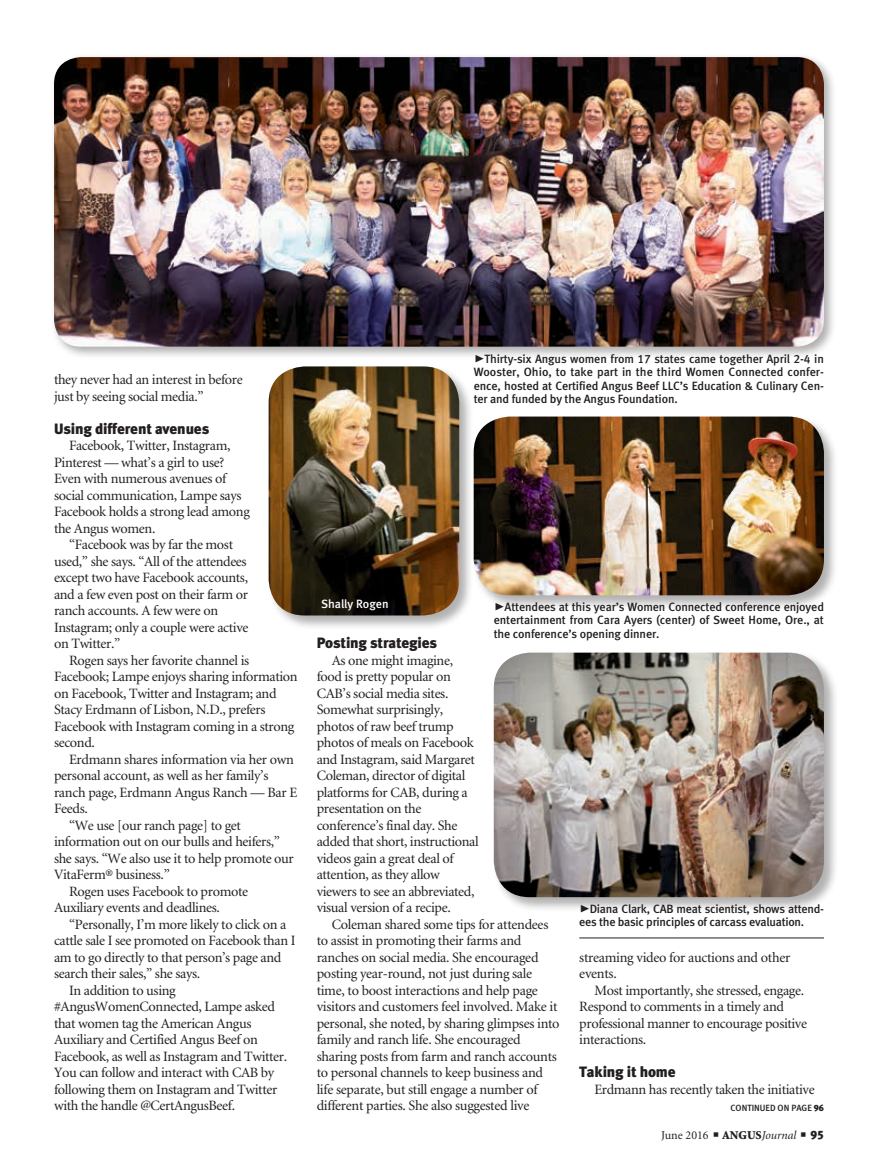
<style>
.page{position:relative;width:878px;height:1168px;background:#fff}
.page>*{position:absolute;margin:0;border:0;box-sizing:border-box;transform-origin:0 0}
.subhead{font:15px "Meta Black LF";letter-spacing:-.01em;color:#231f20}
.body_text{font:14.25px/16.5px "Minion";letter-spacing:-.025em;color:#231f20}
.cutlines{font:12px/13.5px "Meta Medium LF";letter-spacing:-.01em;color:#231f20;text-align:justify}
.t1{font:12px "Minion";color:#231f20}
.cutlines-2{font:12px "Meta Medium LF";color:#fff}
.t2{font:9px "Meta Medium LF";color:#231f20}
.s1{font-family:"Meta Black Caps Expert";font-size:21px}
.s2{font-family:"Meta Black LF"}
.s3{font-weight:900}
.s4{font-style:italic}
</style>
<div class="page">
<div style="left:50px;top:53px;width:786px;height:306px;background:#231f20;opacity:.36"></div>
<img style="left:54px;top:57px;width:770px;height:290px">
<div style="left:491px;top:650px;width:347px;height:262px;background:#231f20;opacity:.35"></div>
<img style="left:494px;top:652px;width:330px;height:245px">
<div style="left:266px;top:364px;width:208px;height:266px;background:#231f20;opacity:.35"></div>
<img style="left:268px;top:366px;width:191px;height:249px">
<div style="left:471px;top:414px;width:367px;height:196px;background:#231f20;opacity:.35"></div>
<img style="left:473px;top:416px;width:351px;height:179px">
<hr style="left:579px;top:938px;width:245px;height:1px;background:#231f20">
<p class="body_text" style="left:54px;top:372px;width:190px">they never had an interest in before just by seeing social media.”</p>
<p class="subhead" style="left:54px;top:419px;width:157px">Using different avenues</p>
<p class="body_text" style="left:54px;top:438px;width:197px;text-indent:15px">Facebook, Twitter, Instagram,<br>Pinterest — what’s a girl to use?<br>Even with numerous avenues of social communication, Lampe says<br>Facebook holds a strong lead among the Angus women.</p>
<p class="body_text" style="left:54px;top:537px;width:196px;text-indent:15px">“Facebook was by far the most used,” she says. “All of the attendees except two have Facebook accounts, and a few even post on their farm or ranch accounts. A few were on<br>Instagram; only a couple were active on Twitter.”</p>
<p class="body_text" style="left:54px;top:652px;width:245px;text-indent:15px">Rogen says her favorite channel is Facebook; Lampe enjoys sharing information on Facebook, Twitter and Instagram; and Stacy Erdmann of Lisbon, N.D., prefers Facebook with Instagram coming in a strong second.</p>
<p class="body_text" style="left:54px;top:751px;width:245px;text-indent:15px">Erdmann shares information via her own personal account, as well as her family’s ranch page, Erdmann Angus Ranch — Bar E<br>Feeds.</p>
<p class="body_text" style="left:54px;top:817px;width:241px;text-indent:15px">“We use [our ranch page] to get information out on our bulls and heifers,” she says. “We also use it to help promote our VitaFerm® business.”</p>
<p class="body_text" style="left:54px;top:883px;width:195px;text-indent:15px">Rogen uses Facebook to promote<br>Auxiliary events and deadlines.</p>
<p class="body_text" style="left:54px;top:916px;width:243px;text-indent:15px">“Personally, I’m more likely to click on a cattle sale I see promoted on Facebook than I am to go directly to that person’s page and search their sales,” she says.</p>
<p class="body_text" style="left:54px;top:982px;width:235px;text-indent:15px">In addition to using #AngusWomenConnected, Lampe asked that women tag the American Angus Auxiliary and Certified Angus Beef on Facebook, as well as Instagram and Twitter.<br>You can follow and interact with CAB by following them on Instagram and Twitter with the handle @CertAngusBeef.</p>
<p class="cutlines" style="left:473px;top:352px;width:352px"><span class="s1">@</span>Thirty-six Angus women from 17 states came together April 2-4 in Wooster, Ohio, to take part in the third Women Connected confer&shy;ence, hosted at Certified Angus Beef LLC’s Education &amp; Culinary Cen&shy;ter and funded by the Angus Foundation.</p>
<p class="cutlines-2" style="left:321px;top:596px;width:69px">Shally Rogen</p>
<p class="cutlines" style="left:494px;top:600px;width:332px"><span class="s1">@</span>Attendees at this year’s Women Connected conference enjoyed entertainment from Cara Ayers (center) of Sweet Home, Ore., at the conference’s opening dinner.</p>
<p class="subhead" style="left:316px;top:634px;width:122px">Posting strategies</p>
<p class="body_text" style="left:316px;top:652px;width:164px;text-indent:15px">As one might imagine, food is pretty popular on<br>CAB’s social media sites.<br>Somewhat surprisingly, photos of raw beef trump photos of meals on Facebook and Instagram, said Margaret<br>Coleman, director of digital platforms for CAB, during a presentation on the conference’s final day. She added that short, instructional videos gain a great deal of attention, as they allow viewers to see an abbreviated, visual version of a recipe.</p>
<p class="body_text" style="left:316px;top:916px;width:244px;text-indent:15px">Coleman shared some tips for attendees to assist in promoting their farms and ranches on social media. She encouraged posting year-round, not just during sale time, to boost interactions and help page visitors and customers feel involved. Make it personal, she noted, by sharing glimpses into family and ranch life. She encouraged sharing posts from farm and ranch accounts to personal channels to keep business and life separate, but still engage a number of different parties. She also suggested live</p>
<p class="cutlines" style="left:579px;top:901px;width:246px"><span class="s1">@</span>Diana Clark, CAB meat scientist, shows attend&shy;ees the basic principles of carcass evaluation.</p>
<p class="body_text" style="left:579px;top:949px;width:212px">streaming video for auctions and other events.</p>
<p class="body_text" style="left:579px;top:982px;width:229px;text-indent:15px">Most importantly, she stressed, engage.<br>Respond to comments in a timely and professional manner to encourage positive interactions.</p>
<p class="subhead" style="left:579px;top:1063px;width:98px">Taking it home</p>
<p class="body_text" style="left:594px;top:1081px;width:222px">Erdmann has recently taken the initiative</p>
<p class="t2" style="left:730px;top:1102px;width:95px">CONTINUED ON PAGE <span class="s2">96</span></p>
<p class="t1" style="left:661px;top:1129px;width:164px">June 2016 ■ <span class="s3">ANGUS</span><span class="s4">Journal</span> ■ <span class="s2">95</span></p>
</div>
